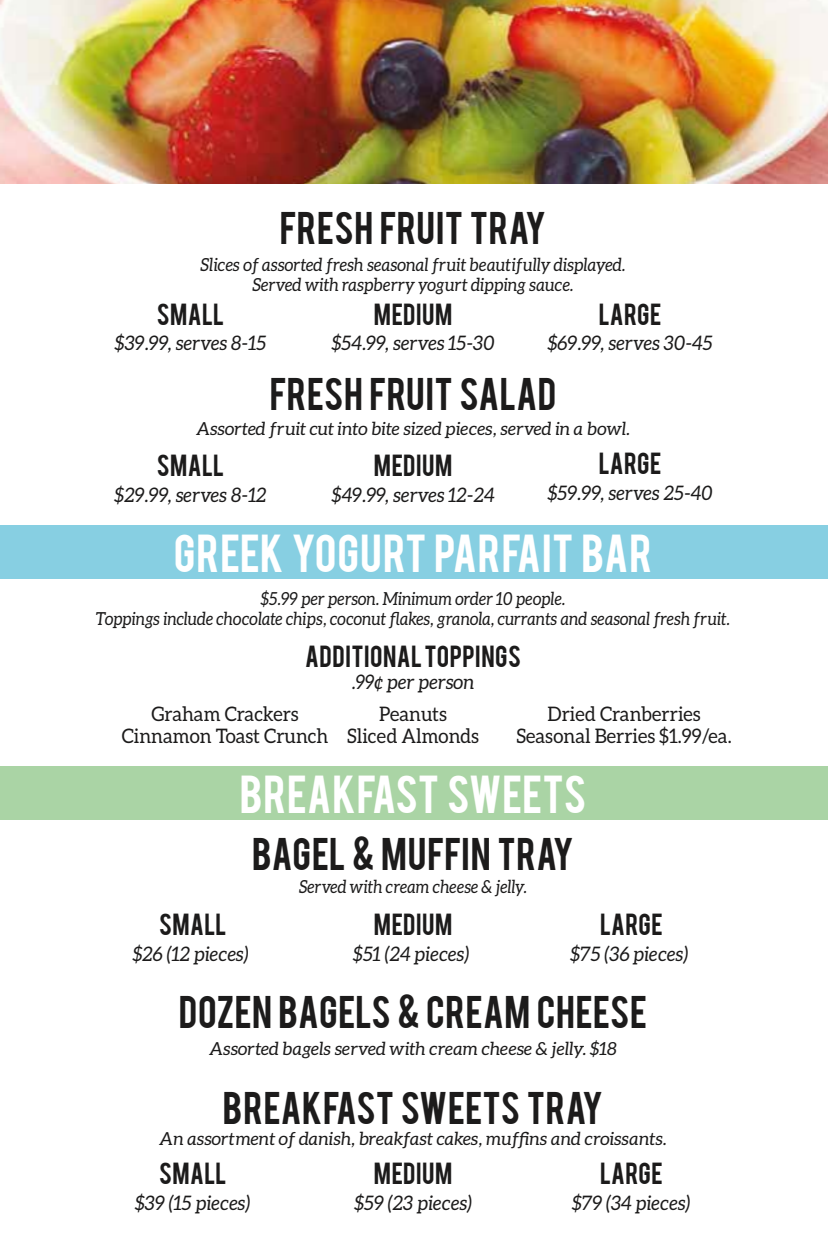
<style>
.page{position:relative;width:828px;height:1260px;background:#fff}
.page>*{position:absolute;margin:0;border:0;box-sizing:border-box;transform-origin:0 0}
.t1{font:42px "Bebas";letter-spacing:.01em;color:#fff}
.t2{font:36px "Bebas";color:#1c1b1b}
.t3{font:24px "Bebas";letter-spacing:.02em;color:#1c1b1b}
.t4{font:italic 20px "Aleo";color:#1c1b1b;scale:.95 1}
.t5{font:20px/22px "Aleo";color:#1c1b1b;text-align:center;scale:.95 1}
.t6{font:italic 20px "Aleo";color:#1c1b1b;scale:.9 1}
.t7{font:italic 18px "Aleo";color:#1c1b1b}
.t8{font:italic 18px/20px "Aleo";color:#1c1b1b;text-align:center;scale:.9 1}
.t9{font:italic 18px/20px "Aleo";color:#1c1b1b;text-align:center;scale:.93 1}
</style>
<div class="page">
<img style="left:0;top:0;width:828px;height:184px">
<div style="left:0;top:525px;width:828px;height:54px;background:#87cfe2"></div>
<div style="left:0;top:767px;width:828px;height:53px;background:#aad4a5"></div>
<h2 class="t2" style="left:280px;top:202px;width:268px">FRESH FRUIT TRAY</h2>
<p class="t9" style="left:201px;top:254px;width:459px">Slices of assorted fresh seasonal fruit beautifully displayed.<br>Served with raspberry yogurt dipping sauce.</p>
<p class="t3" style="left:157px;top:297px;width:69px">SMALL</p>
<p class="t4" style="left:115px;top:332px;width:161px">$39.99, serves 8-15</p>
<p class="t4" style="left:332px;top:332px;width:173px">$54.99, serves 15-30</p>
<p class="t4" style="left:548px;top:332px;width:175px">$69.99, serves 30-45</p>
<p class="t3" style="left:374px;top:297px;width:80px">MEDIUM</p>
<p class="t3" style="left:599px;top:297px;width:64px">LARGE</p>
<h2 class="t2" style="left:270px;top:368px;width:288px">FRESH FRUIT SALAD</h2>
<p class="t7" style="left:196px;top:418px;width:435px">Assorted fruit cut into bite sized pieces, served in a bowl.</p>
<p class="t3" style="left:374px;top:448px;width:80px">MEDIUM</p>
<p class="t3" style="left:599px;top:446px;width:64px">LARGE</p>
<p class="t3" style="left:157px;top:448px;width:69px">SMALL</p>
<p class="t4" style="left:115px;top:483px;width:162px">$29.99, serves 8-12</p>
<p class="t4" style="left:332px;top:483px;width:173px">$49.99, serves 12-24</p>
<p class="t4" style="left:548px;top:481px;width:175px">$59.99, serves 25-40</p>
<h1 class="t1" style="left:174px;top:522px;width:480px">GREEK YOGURT PARFAIT BAR</h1>
<p class="t8" style="left:96px;top:588px;width:706px">$5.99 per person. Minimum order 10 people.<br>Toppings include chocolate chips, coconut flakes, granola, currants and seasonal fresh fruit.</p>
<p class="t3" style="left:305px;top:639px;width:217px">ADDITIONAL TOPPINGS</p>
<p class="t6" style="left:352px;top:671px;width:138px">.99¢ per person</p>
<p class="t5" style="left:122px;top:703px;width:219px">Graham Crackers<br>Cinnamon Toast Crunch</p>
<p class="t5" style="left:517px;top:703px;width:228px">Dried Cranberries<br>Seasonal Berries $1.99/ea.</p>
<p class="t5" style="left:347px;top:703px;width:140px">Peanuts<br>Sliced Almonds</p>
<h1 class="t1" style="left:240px;top:764px;width:348px">BREAKFAST SWEETS</h1>
<h2 class="t2" style="left:252px;top:828px;width:323px">BAGEL &amp; MUFFIN TRAY</h2>
<p class="t8" style="left:299px;top:876px;width:255px">Served with cream cheese &amp; jelly.</p>
<p class="t3" style="left:159px;top:907px;width:69px">SMALL</p>
<p class="t4" style="left:133px;top:942px;width:124px">$26 (12 pieces)</p>
<p class="t4" style="left:353px;top:942px;width:124px">$51 (24 pieces)</p>
<p class="t4" style="left:571px;top:942px;width:125px">$75 (36 pieces)</p>
<p class="t3" style="left:374px;top:907px;width:80px">MEDIUM</p>
<p class="t3" style="left:600px;top:907px;width:64px">LARGE</p>
<h2 class="t2" style="left:179px;top:986px;width:470px">DOZEN BAGELS &amp; CREAM CHEESE</h2>
<p class="t7" style="left:209px;top:1038px;width:409px">Assorted bagels served with cream cheese &amp; jelly. $18</p>
<h2 class="t2" style="left:223px;top:1082px;width:382px">BREAKFAST SWEETS TRAY</h2>
<p class="t7" style="left:160px;top:1128px;width:509px">An assortment of danish, breakfast cakes, muffins and croissants.</p>
<p class="t3" style="left:159px;top:1156px;width:69px">SMALL</p>
<p class="t4" style="left:135px;top:1192px;width:123px">$39 (15 pieces)</p>
<p class="t4" style="left:354px;top:1192px;width:125px">$59 (23 pieces)</p>
<p class="t4" style="left:572px;top:1192px;width:126px">$79 (34 pieces)</p>
<p class="t3" style="left:374px;top:1156px;width:80px">MEDIUM</p>
<p class="t3" style="left:600px;top:1156px;width:64px">LARGE</p>
</div>
